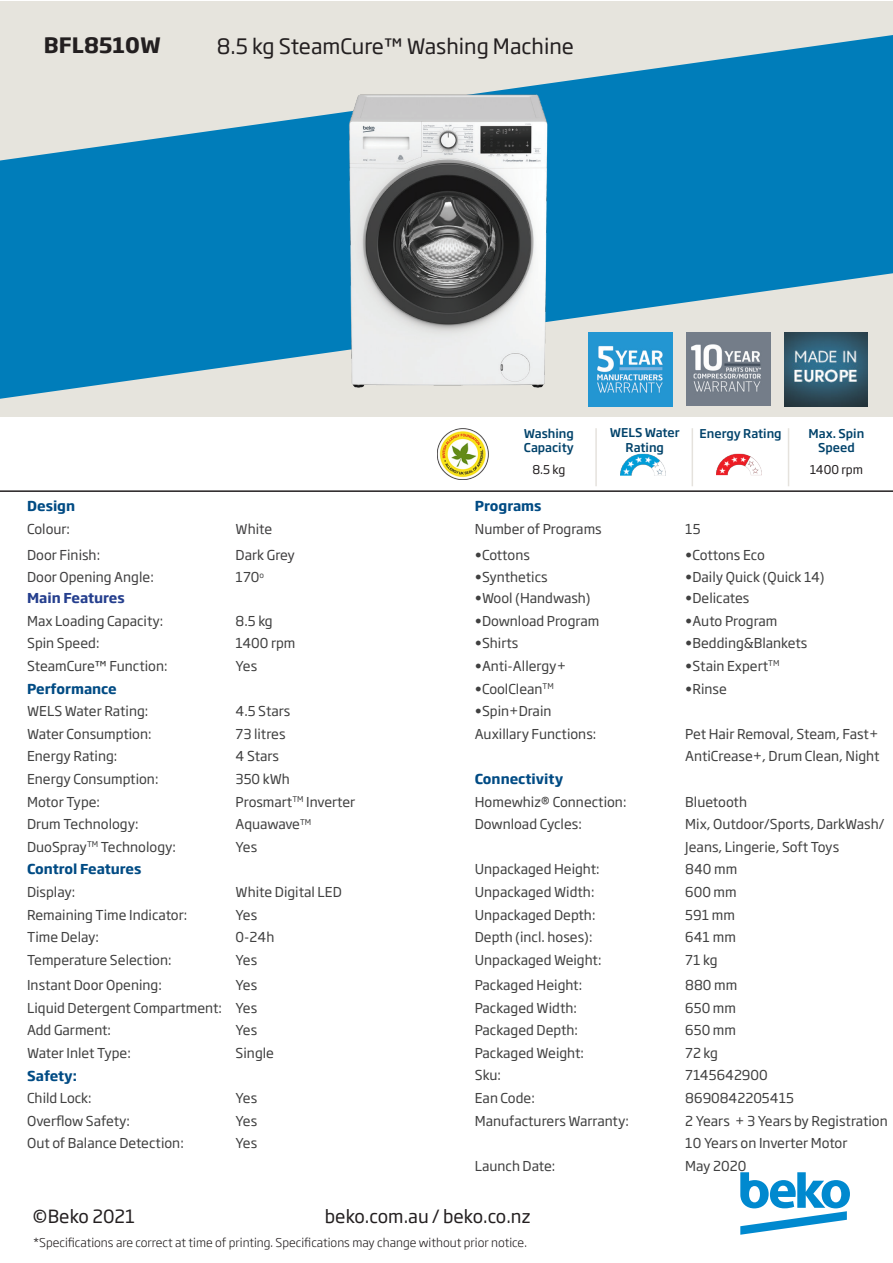
<style>
.page{position:relative;width:893px;height:1263px;background:#fff}
.page>*{position:absolute;margin:0;border:0;box-sizing:border-box;transform-origin:0 0}
.t1{font:21px "Soho Gothic Pro";color:#231f20}
.t2{font:700 21px "Soho Gothic Pro";color:#231f20}
.t3{font:18px "Soho Gothic Pro";color:#231f20}
.t4{font:13.5px "Soho Gothic Pro";color:#404040}
.t5{font:13.5px "Soho Gothic Pro";color:#403f40}
.t6{font:700 13.5px "Soho Gothic Pro";color:#004b84}
.t7{font:700 13.5px "Soho Gothic Pro";color:#253f8e}
.t8{font:300 12px "Soho Gothic Pro";color:#231f20}
.t9{font:500 12px/14.4px "Soho Gothic Pro";color:#01426a;text-align:center}
.t10{font:12px "Soho Gothic Pro";color:#231f20}
</style>
<div class="page">
<div style="left:0;top:1px;width:893px;height:416px;background:#e6e4dd"></div>
<svg style="left:0;top:35px;width:893px;height:364px;fill:#007dba"></svg>
<img style="left:589px;top:332px;width:83px;height:74px">
<img style="left:686px;top:332px;width:84px;height:73px">
<img style="left:784px;top:332px;width:84px;height:74px">
<svg style="left:740px;top:1172px;width:110px;height:63px"></svg>
<hr style="left:0;top:490px;width:893px;height:2px;background:#231f20">
<img style="left:332px;top:76px;width:229px;height:315px">
<img style="left:716px;top:453px;width:45px;height:23px">
<hr style="left:595px;top:428px;width:2px;height:58px;background:#e5e2dd">
<hr style="left:692px;top:428px;width:1px;height:58px;background:#e5e2dd">
<hr style="left:788px;top:428px;width:1px;height:58px;background:#e5e2dd">
<img style="left:620px;top:453px;width:45px;height:23px">
<img style="left:438px;top:428px;width:51px;height:51px">
<p class="t2" style="left:44px;top:29px;width:118px">BFL8510W</p>
<p class="t1" style="left:217px;top:30px;width:359px">8.5 kg SteamCure™ Washing Machine</p>
<p class="t9" style="left:524px;top:425px;width:52px">Washing</p>
<p class="t9" style="left:524px;top:440px;width:51px">Capacity</p>
<p class="t10" style="left:532px;top:460px;width:35px">8.5 kg</p>
<p class="t9" style="left:610px;top:425px;width:71px">WELS Water<br>Rating</p>
<p class="t9" style="left:700px;top:425px;width:84px">Energy Rating</p>
<p class="t9" style="left:809px;top:425px;width:57px">Max. Spin<br>Speed</p>
<p class="t10" style="left:810px;top:460px;width:55px">1400 rpm</p>
<p class="t6" style="left:27px;top:495px;width:50px">Design</p>
<p class="t6" style="left:475px;top:495px;width:68px">Programs</p>
<p class="t5" style="left:27px;top:518px;width:44px">Colour:</p>
<p class="t5" style="left:236px;top:518px;width:38px">White</p>
<p class="t5" style="left:475px;top:518px;width:128px">Number of Programs</p>
<p class="t4" style="left:685px;top:518px;width:17px">15</p>
<p class="t5" style="left:27px;top:544px;width:75px">Door Finish:</p>
<p class="t5" style="left:236px;top:544px;width:61px">Dark Grey</p>
<p class="t4" style="left:475px;top:544px;width:57px">•Cottons</p>
<p class="t4" style="left:685px;top:544px;width:81px">•Cottons Eco</p>
<p class="t5" style="left:27px;top:567px;width:128px">Door Opening Angle:</p>
<p class="t7" style="left:27px;top:587px;width:99px">Main Features</p>
<p class="t4" style="left:236px;top:567px;width:30px">170<sup>o</sup></p>
<p class="t4" style="left:475px;top:567px;width:74px">•Synthetics</p>
<p class="t4" style="left:475px;top:588px;width:117px">•Wool (Handwash)</p>
<p class="t4" style="left:685px;top:567px;width:141px">•Daily Quick (Quick 14)</p>
<p class="t4" style="left:685px;top:588px;width:66px">•Delicates</p>
<p class="t4" style="left:27px;top:610px;width:138px">Max Loading Capacity:</p>
<p class="t4" style="left:236px;top:610px;width:39px">8.5 kg</p>
<p class="t4" style="left:475px;top:610px;width:126px">•Download Program</p>
<p class="t4" style="left:685px;top:610px;width:94px">•Auto Program</p>
<p class="t4" style="left:27px;top:633px;width:74px">Spin Speed:</p>
<p class="t4" style="left:236px;top:633px;width:61px">1400 rpm</p>
<p class="t4" style="left:475px;top:633px;width:45px">•Shirts</p>
<p class="t4" style="left:685px;top:633px;width:124px">•Bedding&amp;Blankets</p>
<p class="t4" style="left:27px;top:655px;width:142px">SteamCure™ Function:</p>
<p class="t4" style="left:236px;top:655px;width:23px">Yes</p>
<p class="t4" style="left:475px;top:655px;width:93px">•Anti-Allergy+</p>
<p class="t4" style="left:685px;top:655px;width:96px">•Stain Expert<sup>TM</sup></p>
<p class="t6" style="left:27px;top:678px;width:91px">Performance</p>
<p class="t4" style="left:475px;top:678px;width:80px">•CoolClean<sup>TM</sup></p>
<p class="t4" style="left:685px;top:678px;width:43px">•Rinse</p>
<p class="t4" style="left:27px;top:701px;width:123px">WELS Water Rating:</p>
<p class="t4" style="left:236px;top:701px;width:56px">4.5 Stars</p>
<p class="t4" style="left:475px;top:701px;width:78px">•Spin+Drain</p>
<p class="t4" style="left:27px;top:723px;width:126px">Water Consumption:</p>
<p class="t4" style="left:236px;top:723px;width:51px">73 litres</p>
<p class="t4" style="left:475px;top:723px;width:123px">Auxillary Functions:</p>
<p class="t4" style="left:685px;top:723px;width:195px">Pet Hair Removal, Steam, Fast+</p>
<p class="t4" style="left:27px;top:746px;width:92px">Energy Rating:</p>
<p class="t4" style="left:236px;top:746px;width:45px">4 Stars</p>
<p class="t4" style="left:685px;top:746px;width:196px">AntiCrease+, Drum Clean, Night</p>
<p class="t4" style="left:27px;top:768px;width:133px">Energy Consumption:</p>
<p class="t4" style="left:236px;top:768px;width:56px">350 kWh</p>
<p class="t6" style="left:475px;top:768px;width:90px">Connectivity</p>
<p class="t4" style="left:27px;top:791px;width:74px">Motor Type:</p>
<p class="t4" style="left:236px;top:791px;width:121px">Prosmart<sup>TM</sup> Inverter</p>
<p class="t4" style="left:475px;top:791px;width:153px">Homewhiz® Connection:</p>
<p class="t4" style="left:685px;top:791px;width:63px">Bluetooth</p>
<p class="t4" style="left:27px;top:814px;width:113px">Drum Technology:</p>
<p class="t4" style="left:236px;top:814px;width:77px">Aquawave<sup>TM</sup></p>
<p class="t4" style="left:475px;top:814px;width:109px">Download Cycles:</p>
<p class="t4" style="left:685px;top:814px;width:201px">Mix, Outdoor/Sports, DarkWash/</p>
<p class="t4" style="left:27px;top:836px;width:150px">DuoSpray<sup>TM</sup> Technology:</p>
<p class="t4" style="left:236px;top:836px;width:23px">Yes</p>
<p class="t4" style="left:685px;top:836px;width:155px">Jeans, Lingerie, Soft Toys</p>
<p class="t6" style="left:27px;top:859px;width:116px">Control Features</p>
<p class="t4" style="left:475px;top:859px;width:126px">Unpackaged Height:</p>
<p class="t4" style="left:685px;top:859px;width:53px">840 mm</p>
<p class="t4" style="left:27px;top:881px;width:50px">Display:</p>
<p class="t4" style="left:236px;top:881px;width:108px">White Digital LED</p>
<p class="t4" style="left:475px;top:881px;width:121px">Unpackaged Width:</p>
<p class="t4" style="left:685px;top:881px;width:53px">600 mm</p>
<p class="t4" style="left:27px;top:904px;width:162px">Remaining Time Indicator:</p>
<p class="t4" style="left:236px;top:904px;width:23px">Yes</p>
<p class="t4" style="left:475px;top:904px;width:122px">Unpackaged Depth:</p>
<p class="t4" style="left:685px;top:904px;width:51px">591 mm</p>
<p class="t4" style="left:27px;top:927px;width:73px">Time Delay:</p>
<p class="t4" style="left:236px;top:927px;width:40px">0-24h</p>
<p class="t4" style="left:475px;top:927px;width:119px">Depth (incl. hoses):</p>
<p class="t4" style="left:685px;top:927px;width:52px">641 mm</p>
<p class="t4" style="left:27px;top:949px;width:146px">Temperature Selection:</p>
<p class="t4" style="left:236px;top:949px;width:23px">Yes</p>
<p class="t4" style="left:475px;top:949px;width:128px">Unpackaged Weight:</p>
<p class="t4" style="left:685px;top:949px;width:34px">71 kg</p>
<p class="t4" style="left:27px;top:975px;width:136px">Instant Door Opening:</p>
<p class="t4" style="left:236px;top:975px;width:23px">Yes</p>
<p class="t4" style="left:475px;top:975px;width:109px">Packaged Height:</p>
<p class="t4" style="left:685px;top:975px;width:53px">880 mm</p>
<p class="t4" style="left:27px;top:997px;width:196px">Liquid Detergent Compartment:</p>
<p class="t4" style="left:236px;top:997px;width:23px">Yes</p>
<p class="t4" style="left:475px;top:997px;width:104px">Packaged Width:</p>
<p class="t4" style="left:685px;top:997px;width:52px">650 mm</p>
<p class="t4" style="left:27px;top:1020px;width:85px">Add Garment:</p>
<p class="t4" style="left:236px;top:1020px;width:23px">Yes</p>
<p class="t4" style="left:475px;top:1020px;width:105px">Packaged Depth:</p>
<p class="t4" style="left:685px;top:1020px;width:52px">650 mm</p>
<p class="t4" style="left:27px;top:1042px;width:105px">Water Inlet Type:</p>
<p class="t4" style="left:236px;top:1042px;width:40px">Single</p>
<p class="t4" style="left:475px;top:1042px;width:111px">Packaged Weight:</p>
<p class="t4" style="left:685px;top:1042px;width:34px">72 kg</p>
<p class="t6" style="left:27px;top:1065px;width:52px">Safety:</p>
<p class="t4" style="left:475px;top:1065px;width:28px">Sku:</p>
<p class="t4" style="left:685px;top:1065px;width:84px">7145642900</p>
<p class="t4" style="left:27px;top:1088px;width:66px">Child Lock:</p>
<p class="t4" style="left:236px;top:1088px;width:23px">Yes</p>
<p class="t4" style="left:475px;top:1088px;width:62px">Ean Code:</p>
<p class="t4" style="left:685px;top:1088px;width:110px">8690842205415</p>
<p class="t4" style="left:27px;top:1110px;width:105px">Overflow Safety:</p>
<p class="t4" style="left:236px;top:1110px;width:23px">Yes</p>
<p class="t4" style="left:475px;top:1110px;width:156px">Manufacturers Warranty:</p>
<p class="t4" style="left:685px;top:1110px;width:204px">2 Years + 3 Years by Registration</p>
<p class="t4" style="left:27px;top:1133px;width:158px">Out of Balance Detection:</p>
<p class="t4" style="left:236px;top:1133px;width:23px">Yes</p>
<p class="t4" style="left:685px;top:1133px;width:164px">10 Years on Inverter Motor</p>
<p class="t4" style="left:475px;top:1155px;width:82px">Launch Date:</p>
<p class="t4" style="left:685px;top:1155px;width:63px">May 2020</p>
<p class="t3" style="left:33px;top:1202px;width:104px">©Beko 2021</p>
<p class="t3" style="left:325px;top:1202px;width:207px">beko.com.au / beko.co.nz</p>
<p class="t8" style="left:33px;top:1233px;width:495px">*Specifications are correct at time of printing. Specifications may change without prior notice.</p>
</div>
